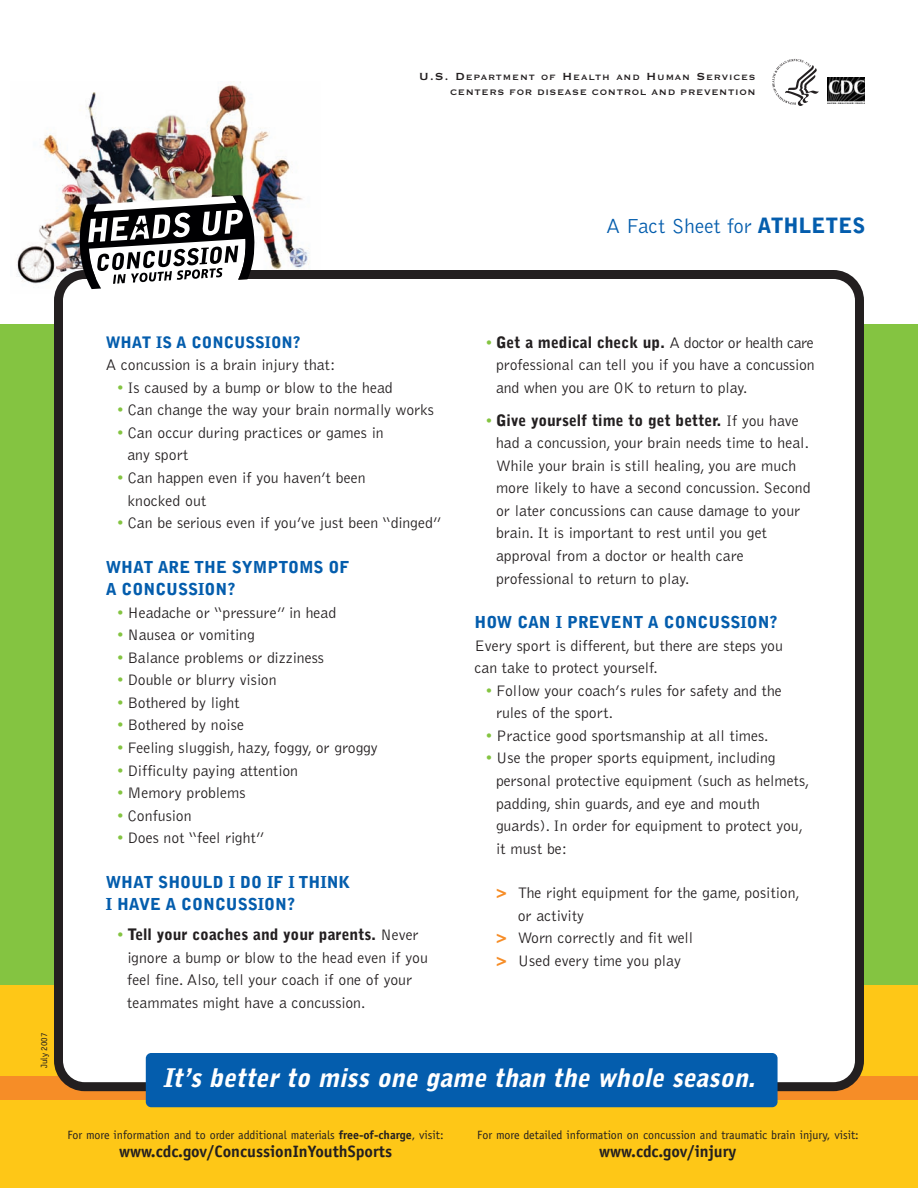
<style>
.page{position:relative;width:918px;height:1188px;background:#fff}
.page>*{position:absolute;margin:0;border:0;box-sizing:border-box;transform-origin:0 0}
.t1{font:italic 900 25.5px "Bell Gothic";color:#fff}
.t2{font:300 21px "Bell Gothic";color:#045dad}
.t3{font:700 16.5px "Officina Sans";color:#231f20}
.t4{font:900 16.35px/22.5px "Bell Gothic";color:#045dad}
.t5{font:300 15.75px/22.5px "Bell Gothic";color:#231f20}
.t6{font:12px "Officina Sans";color:#231f20}
.t7{font:700 10.5px "Copperplate Gothic BT";letter-spacing:.065em;color:#231f20}
.t8{font:700 10.2px "Copperplate Gothic BT";letter-spacing:.085em;color:#231f20}
.t9{font:9px "Officina Sans";color:#231f20}
.s1{font-size:13.5px}
.s2{font-weight:900}
.s3{font-weight:900;color:#045dad}
.s4{color:#84c441}
.s5{font-weight:900;font-size:18px;color:#f68d27}
.s6{font-weight:700}
</style>
<div class="page">
<img style="left:17px;top:81px;width:293px;height:203px">
<div style="left:0;top:324px;width:918px;height:864px;background:#84c441"></div>
<div style="left:0;top:986px;width:918px;height:202px;background:#fec717"></div>
<div style="left:0;top:1076px;width:918px;height:23px;background:#f68d27"></div>
<div style="left:54px;top:270px;width:810px;height:821px;background:#fff"></div>
<div style="left:146px;top:1053px;width:632px;height:54px;background:#045dad;border-radius:5px"></div>
<img style="left:827px;top:78px;width:38px;height:26px">
<svg style="left:772px;top:59px;width:47px;height:47px"></svg>
<svg style="left:80px;top:195px;width:174px;height:94px"></svg>
<p class="t8" style="left:419px;top:70px;width:338px"><span class="s1">U.S. D</span>EPARTMENT OF <span class="s1">H</span>EALTH AND <span class="s1">H</span>UMAN <span class="s1">S</span>ERVICES</p>
<p class="t7" style="left:450px;top:85px;width:307px">CENTERS FOR DISEASE CONTROL AND PREVENTION</p>
<p class="t2" style="left:606px;top:218px;width:261px">A Fact Sheet for <span class="s2">ATHLETES</span></p>
<p class="t9" style="left:41px;top:1068px;width:37px;rotate:-90deg">July 2007</p>
<p class="t5" style="left:106px;top:332px;width:231px"><span class="s3">WHAT IS A CONCUSSION?<br></span>A concussion is a brain injury that:</p>
<p class="t5" style="left:117px;top:377px;width:278px"><span class="s4">•</span> Is caused by a bump or blow to the head</p>
<p class="t5" style="left:117px;top:400px;width:319px"><span class="s4">•</span> Can change the way your brain normally works</p>
<p class="t5" style="left:127px;top:422px;width:258px;text-indent:-11px"><span class="s4">•</span> Can occur during practices or games in any sport</p>
<p class="t5" style="left:127px;top:467px;width:240px;text-indent:-11px"><span class="s4">•</span> Can happen even if you haven’t been knocked out</p>
<p class="t5" style="left:117px;top:512px;width:327px"><span class="s4">•</span> Can be serious even if you’ve just been “dinged”</p>
<p class="t4" style="left:106px;top:557px;width:245px">WHAT ARE THE SYMPTOMS OF<br>A CONCUSSION?</p>
<p class="t5" style="left:117px;top:602px;width:221px"><span class="s4">•</span> Headache or “pressure” in head</p>
<p class="t5" style="left:117px;top:625px;width:140px"><span class="s4">•</span> Nausea or vomiting</p>
<p class="t5" style="left:117px;top:647px;width:209px"><span class="s4">•</span> Balance problems or dizziness</p>
<p class="t5" style="left:117px;top:670px;width:162px"><span class="s4">•</span> Double or blurry vision</p>
<p class="t5" style="left:117px;top:692px;width:125px"><span class="s4">•</span> Bothered by light</p>
<p class="t5" style="left:117px;top:715px;width:129px"><span class="s4">•</span> Bothered by noise</p>
<p class="t5" style="left:117px;top:737px;width:263px"><span class="s4">•</span> Feeling sluggish, hazy, foggy, or groggy</p>
<p class="t5" style="left:117px;top:760px;width:183px"><span class="s4">•</span> Difficulty paying attention</p>
<p class="t5" style="left:117px;top:782px;width:130px"><span class="s4">•</span> Memory problems</p>
<p class="t5" style="left:117px;top:805px;width:77px"><span class="s4">•</span> Confusion</p>
<p class="t5" style="left:117px;top:827px;width:150px"><span class="s4">•</span> Does not “feel right”</p>
<p class="t4" style="left:106px;top:872px;width:246px">WHAT SHOULD I DO IF I THINK<br>I HAVE A CONCUSSION?</p>
<p class="t5" style="left:127px;top:925px;width:302px;text-indent:-11px"><span class="s4">•</span> <span class="s2">Tell your coaches and your parents.</span> Never ignore a bump or blow to the head even if you feel fine. Also, tell your coach if one of your teammates might have a concussion.</p>
<p class="t5" style="left:496px;top:332px;width:320px;text-align:justify;text-indent:-11px"><span class="s4">•</span> <span class="s2">Get a medical check up.</span> A doctor or health care professional can tell you if you have a concussion and when you are OK to return to play.</p>
<p class="t5" style="left:496px;top:410px;width:316px;text-indent:-11px"><span class="s4">•</span> <span class="s2">Give yourself time to get better.</span> If you have had a concussion, your brain needs time to heal.<br>While your brain is still healing, you are much more likely to have a second concussion. Second or later concussions can cause damage to your brain. It is important to rest until you get approval from a doctor or health care professional to return to play.</p>
<p class="t4" style="left:474px;top:613px;width:305px">HOW CAN I PREVENT A CONCUSSION?</p>
<p class="t5" style="left:474px;top:635px;width:310px">Every sport is different, but there are steps you can take to protect yourself.</p>
<p class="t5" style="left:496px;top:680px;width:287px;text-indent:-11px"><span class="s4">•</span> Follow your coach’s rules for safety and the rules of the sport.</p>
<p class="t5" style="left:485px;top:725px;width:285px"><span class="s4">•</span> Practice good sportsmanship at all times.</p>
<p class="t5" style="left:496px;top:748px;width:315px;text-indent:-11px"><span class="s4">•</span> Use the proper sports equipment, including personal protective equipment (such as helmets, padding, shin guards, and eye and mouth guards). In order for equipment to protect you, it must be:</p>
<p class="t5" style="left:496px;top:883px;width:305px"><span class="s5">&gt;</span> The right equipment for the game, position,</p>
<p class="t5" style="left:518px;top:905px;width:68px">or activity</p>
<p class="t5" style="left:496px;top:928px;width:199px"><span class="s5">&gt;</span> Worn correctly and fit well</p>
<p class="t5" style="left:496px;top:950px;width:187px"><span class="s5">&gt;</span> Used every time you play</p>
<p class="t1" style="left:163px;top:1068px;width:599px">It’s better to miss one game than the whole season.</p>
<p class="t6" style="left:67px;top:1131px;width:378px">For more information and to order additional materials <span class="s6">free-of-charge</span>, visit:</p>
<p class="t3" style="left:119px;top:1145px;width:274px">www.cdc.gov/ConcussionInYouthSports</p>
<p class="t6" style="left:477px;top:1131px;width:383px">For more detailed information on concussion and traumatic brain injury, visit:</p>
<p class="t3" style="left:599px;top:1145px;width:139px">www.cdc.gov/injury</p>
</div>
